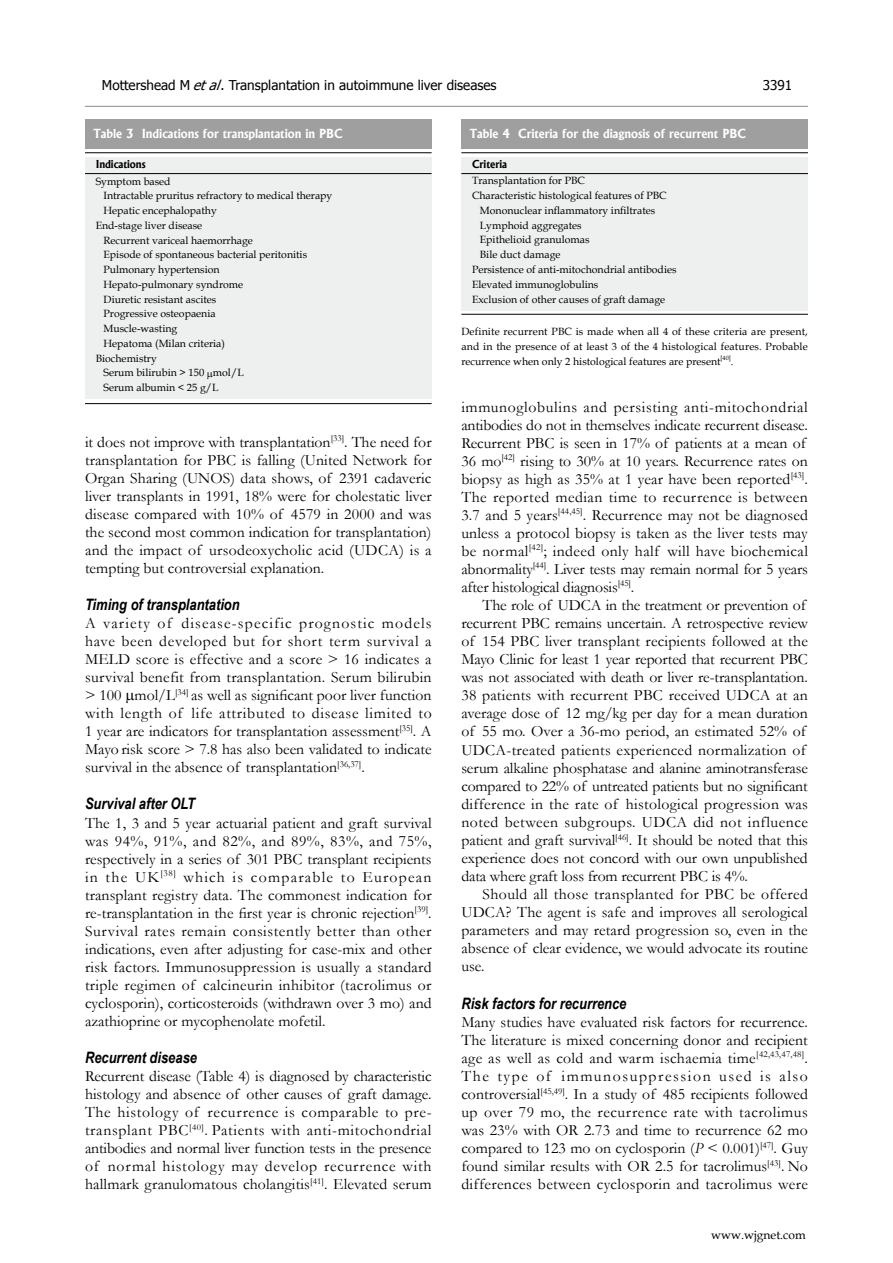
<style>
.page{position:relative;width:893px;height:1263px;background:#fff}
.page>*{position:absolute;margin:0;border:0;box-sizing:border-box;transform-origin:0 0}
.t1{font:15.75px/18px "Garamond";color:#000;text-align:justify}
.t2{font:italic 700 15.75px "Arial Narrow";color:#000}
.t3{font:13.5px "Tahoma";color:#000}
.t4{font:700 12px "Albertus";color:#fff}
.t5{font:12px "Book Antiqua";color:#000}
.t6{font:10.5px/15px "Book Antiqua";color:#000;text-align:justify}
.t7{font:700 10.5px "Albertus";color:#000}
.t8{font:6.15px "Book Antiqua";color:#000}
.s1{font-style:italic}
</style>
<div class="page">
<hr style="left:85px;top:106px;width:723px;height:1px;background:#898989">
<div style="left:85px;top:157px;width:347px;height:242px;background:#eeefef"></div>
<div style="left:85px;top:119px;width:347px;height:29px;background:#9f9fa0"></div>
<hr style="left:85px;top:152px;width:347px;height:1px;background:#000">
<hr style="left:85px;top:173px;width:347px;height:1px;background:#000">
<hr style="left:85px;top:403px;width:347px;height:1px;background:#000">
<div style="left:461px;top:157px;width:347px;height:153px;background:#eeefef"></div>
<div style="left:461px;top:119px;width:347px;height:29px;background:#9f9fa0"></div>
<hr style="left:461px;top:152px;width:347px;height:1px;background:#000">
<hr style="left:461px;top:173px;width:347px;height:1px;background:#000">
<hr style="left:461px;top:314px;width:347px;height:1px;background:#000">
<p class="t3" style="left:102px;top:76px;width:396px">Mottershead M <span class="s1">etal</span>. Transplantation in autoimmune liver diseases</p>
<p class="t3" style="left:763px;top:76px;width:31px">3391</p>
<p class="t4" style="left:94px;top:126px;width:251px">Table 3 Indications for transplantation in PBC</p>
<p class="t7" style="left:96px;top:158px;width:51px">Indications</p>
<p class="t6" style="left:96px;top:173px;width:76px">Symptom based</p>
<p class="t6" style="left:104px;top:188px;width:230px">Intractable pruritus refractory to medical therapy</p>
<p class="t6" style="left:104px;top:203px;width:115px">Hepatic encephalopathy</p>
<p class="t6" style="left:96px;top:218px;width:108px">End-stage liver disease</p>
<p class="t6" style="left:104px;top:232px;width:151px">Recurrent variceal haemorrhage</p>
<p class="t6" style="left:104px;top:247px;width:205px">Episode of spontaneous bacterial peritonitis</p>
<p class="t6" style="left:104px;top:262px;width:118px">Pulmonary hypertension</p>
<p class="t6" style="left:104px;top:277px;width:141px">Hepato-pulmonary syndrome</p>
<p class="t6" style="left:104px;top:291px;width:114px">Diuretic resistant ascites</p>
<p class="t6" style="left:104px;top:306px;width:114px">Progressive osteopaenia</p>
<p class="t6" style="left:104px;top:321px;width:75px">Muscle-wasting</p>
<p class="t6" style="left:104px;top:336px;width:123px">Hepatoma (Milan criteria)</p>
<p class="t6" style="left:96px;top:350px;width:63px">Biochemistry</p>
<p class="t6" style="left:104px;top:365px;width:142px">Serum bilirubin &gt; 150 mol/L</p>
<p class="t6" style="left:104px;top:380px;width:117px">Serum albumin &lt; 25 g/L</p>
<p class="t1" style="left:85px;top:432px;width:348px">it does not improve with transplantation<sup>[33]</sup>. The need for transplantation for PBC is falling (United Network for Organ Sharing (UNOS) data shows, of 2391 cadaveric liver transplants in 1991, 18% were for cholestatic liver disease compared with 10% of 4579 in 2000 and was the second most common indication for transplantation) and the impact of ursodeoxycholic acid (UDCA) is a tempting but controversial explanation.</p>
<p class="t2" style="left:85px;top:592px;width:156px">Timing of transplantation</p>
<p class="t1" style="left:85px;top:614px;width:348px">A variety of disease-specific prognostic models have been developed but for short term survival a MELD score is effective and a score &gt; 16 indicates a survival benefit from transplantation. Serum bilirubin &gt; 100 mol/L<sup>[34]</sup> as well as significant poor liver function with length of life attributed to disease limited to 1 year are indicators for transplantation assessment<sup>[35]</sup>. A Mayo risk score &gt; 7.8 has also been validated to indicate survival in the absence of transplantation<sup>[36,37]</sup>.</p>
<p class="t2" style="left:85px;top:792px;width:112px">Survival after OLT</p>
<p class="t1" style="left:85px;top:813px;width:348px">The 1, 3 and 5 year actuarial patient and graft survival was 94%, 91%, and 82%, and 89%, 83%, and 75%, respectively in a series of 301 PBC transplant recipients in the UK<sup>[38]</sup> which is comparable to European transplant registry data. The commonest indication for re-transplantation in the first year is chronic rejection<sup>[39]</sup>.<br>Survival rates remain consistently better than other indications, even after adjusting for case-mix and other risk factors. Immunosuppression is usually a standard triple regimen of calcineurin inhibitor (tacrolimus or cyclosporin), corticosteroids (withdrawn over 3 mo) and azathioprine or mycophenolate mofetil.</p>
<p class="t2" style="left:85px;top:1045px;width:113px">Recurrent disease</p>
<p class="t1" style="left:85px;top:1067px;width:348px">Recurrent disease (Table 4) is diagnosed by characteristic histology and absence of other causes of graft damage.<br>The histology of recurrence is comparable to pre&shy;transplant PBC<sup>[40]</sup>. Patients with anti-mitochondrial antibodies and normal liver function tests in the presence of normal histology may develop recurrence with hallmark granulomatous cholangitis<sup>[41]</sup>. Elevated serum</p>
<p class="t4" style="left:470px;top:126px;width:278px">Table 4 Criteria for the diagnosis of recurrent PBC</p>
<p class="t7" style="left:472px;top:158px;width:37px">Criteria</p>
<p class="t6" style="left:472px;top:173px;width:114px">Transplantation for PBC</p>
<p class="t6" style="left:472px;top:188px;width:196px">Characteristic histological features of PBC</p>
<p class="t6" style="left:480px;top:203px;width:177px">Mononuclear inflammatory infiltrates</p>
<p class="t6" style="left:480px;top:217px;width:103px">Lymphoid aggregates</p>
<p class="t6" style="left:480px;top:232px;width:111px">Epithelioid granulomas</p>
<p class="t6" style="left:480px;top:247px;width:82px">Bile duct damage</p>
<p class="t6" style="left:472px;top:262px;width:206px">Persistence of anti-mitochondrial antibodies</p>
<p class="t6" style="left:472px;top:276px;width:128px">Elevated immunoglobulins</p>
<p class="t6" style="left:472px;top:291px;width:195px">Exclusion of other causes of graft damage</p>
<p class="t6" style="left:461px;top:324px;width:348px">Definite recurrent PBC is made when all 4 of these criteria are present, and in the presence of at least 3 of the 4 histological features. Probable recurrence when only 2 histological features are present</p>
<p class="t8" style="left:721px;top:354px;width:12px">[40]</p>
<p class="t6" style="left:731px;top:354px;width:4px">.</p>
<p class="t1" style="left:461px;top:397px;width:348px;text-align:left">immunoglobulins and persisting anti-mitochondrial antibodies do not in themselves indicate recurrent disease.<br>Recurrent PBC is seen in 17% of patients at a mean of 36 mo<sup>[42]</sup> rising to 30% at 10 years. Recurrence rates on biopsy as high as 35% at 1 year have been reported<sup>[43]</sup>.<br>The reported median time to recurrence is between 3.7 and 5 years<sup>[44,45]</sup>. Recurrence may not be diagnosed unless a protocol biopsy is taken as the liver tests may be normal<sup>[42]</sup>; indeed only half will have biochemical abnormality<sup>[44]</sup>. Liver tests may remain normal for 5 years after histological diagnosis<sup>[45]</sup>.</p>
<p class="t1" style="left:461px;top:595px;width:348px;text-align:left;text-indent:21px">The role of UDCA in the treatment or prevention of recurrent PBC remains uncertain. A retrospective review of 154 PBC liver transplant recipients followed at the Mayo Clinic for least 1 year reported that recurrent PBC was not associated with death or liver re-transplantation.<br>38 patients with recurrent PBC received UDCA at an average dose of 12 mg/kg per day for a mean duration of 55 mo. Over a 36-mo period, an estimated 52% of UDCA-treated patients experienced normalization of serum alkaline phosphatase and alanine aminotransferase compared to 22% of untreated patients but no significant difference in the rate of histological progression was noted between subgroups. UDCA did not influence patient and graft survival<sup>[46]</sup>. It should be noted that this experience does not concord with our own unpublished data where graft loss from recurrent PBC is 4%.</p>
<p class="t1" style="left:461px;top:885px;width:348px;text-indent:21px">Should all those transplanted for PBC be offered UDCA? The agent is safe and improves all serological parameters and may retard progression so, even in the absence of clear evidence, we would advocate its routine use.</p>
<p class="t2" style="left:461px;top:991px;width:167px">Risk factors for recurrence</p>
<p class="t1" style="left:461px;top:1013px;width:348px">Many studies have evaluated risk factors for recurrence.<br>The literature is mixed concerning donor and recipient age as well as cold and warm ischaemia time<sup>[42,43,47,48]</sup>.<br>The type of immunosuppression used is also controversial<sup>[45,49]</sup>. In a study of 485 recipients followed up over 79 mo, the recurrence rate with tacrolimus was 23% with OR 2.73 and time to recurrence 62 mo compared to 123 mo on cyclosporin (<span class="s1">P</span> &lt; 0.001)<sup>[47]</sup>. Guy found similar results with OR 2.5 for tacrolimus<sup>[43]</sup>. No differences between cyclosporin and tacrolimus were</p>
<p class="t5" style="left:711px;top:1226px;width:96px">www.wjgnet.com</p>
</div>
